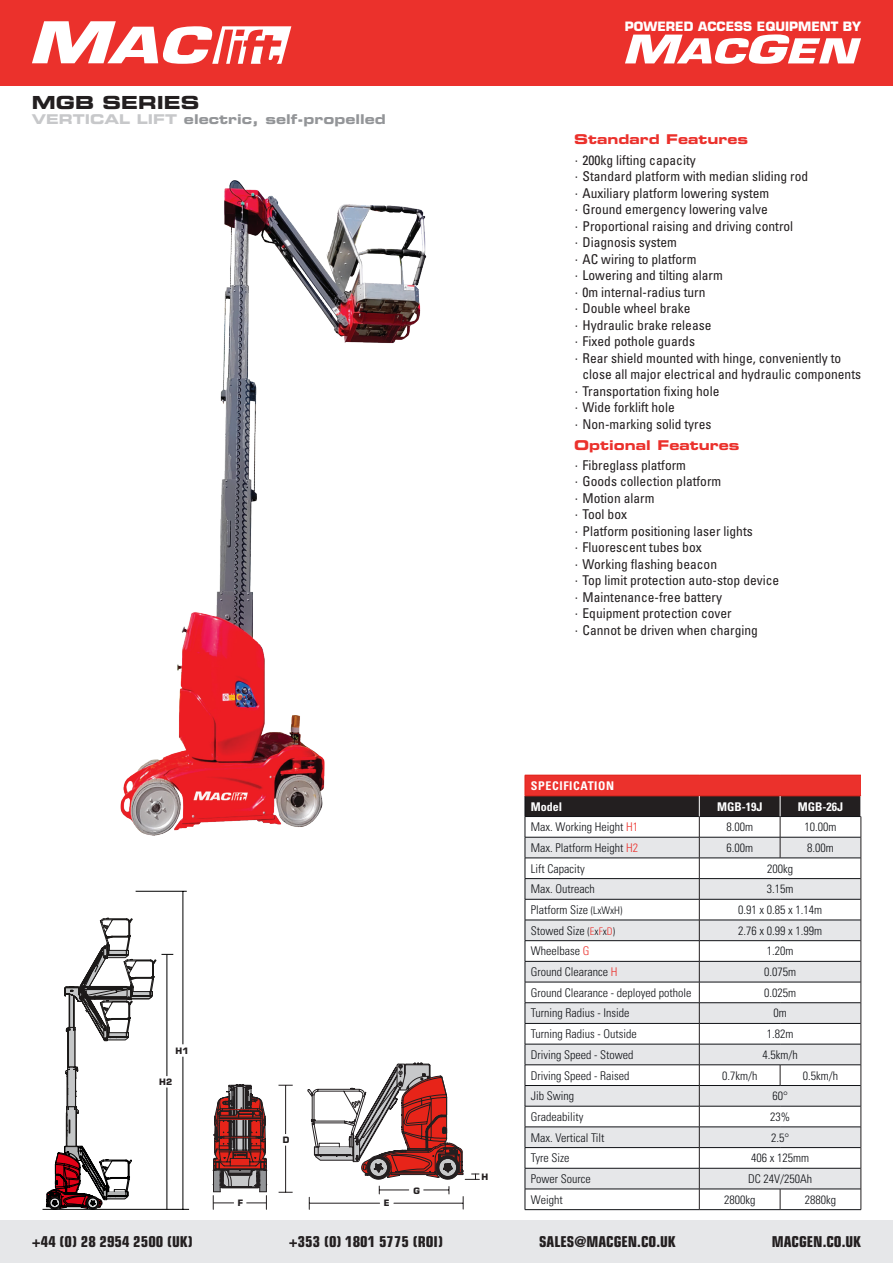
<style>
.page{position:relative;width:893px;height:1263px;background:#fff}
.page>*{position:absolute;margin:0;border:0;box-sizing:border-box;transform-origin:0 0}
.Series_Heading{font:18px "Eurostile LT Std Bold Ex 2";color:#231f20}
.t1{font:700 condensed 15px "Eurostile LT Std";color:#231f20}
.t2{font:condensed 13.5px/16.5px "Univers LT Std";color:#231f20}
.Series_Description{font:13.5px "Eurostile LT Std Bold Ex 2";color:#939598}
.Features_Heading{font:13.5px "Eurostile LT Std Bold Ex 2";color:#eb312c}
.t3{font:700 12.6px "Eurostile LT Std";color:#fff}
.t4{font:300 condensed 12px "Univers LT Std";color:#101216}
.t5{font:700 condensed 12px "Univers LT Std";color:#fff}
.t6{font:700 condensed 12px "Univers LT Std";letter-spacing:.05em;color:#fff}
.t7{font:700 8.55px "Eurostile LT Std";color:#231f20}
.s1{color:#c7c8ca}
.s2{font-family:"Eurostile LT Std";font-stretch:normal}
.s3{color:#eb312c}
.s4{font-size:10.5px}
.s5{font-size:10.5px;color:#eb312c}
</style>
<div class="page">
<div style="left:0;top:0;width:893px;height:85px;background:#eb312c"></div>
<div style="left:0;top:1220px;width:893px;height:43px;background:#e6e7e9"></div>
<svg style="left:32px;top:21px;width:259px;height:43px"></svg>
<svg style="left:625px;top:34px;width:236px;height:30px"></svg>
<img style="left:0;top:85px;width:559px;height:782px">
<hr style="left:525px;top:1209px;width:174px;height:1px;background:#101216">
<hr style="left:699px;top:1209px;width:81px;height:1px;background:#101216">
<hr style="left:780px;top:1209px;width:81px;height:1px;background:#101216">
<svg style="left:525px;top:775px;width:337px;height:434px"></svg>
<hr style="left:136px;top:891px;width:51px;height:1px;background:#000">
<hr style="left:43px;top:1209px;width:146px;height:1px;background:#000">
<hr style="left:182px;top:1057px;width:1px;height:152px;background:#000">
<hr style="left:182px;top:891px;width:1px;height:153px;background:#000">
<svg style="left:46px;top:918px;width:127px;height:292px"></svg>
<svg style="left:279px;top:1192px;width:14px;height:1px"></svg>
<svg style="left:278px;top:1085px;width:15px;height:1px"></svg>
<hr style="left:285px;top:1085px;width:1px;height:49px;background:#231f20">
<hr style="left:285px;top:1145px;width:1px;height:47px;background:#231f20">
<svg style="left:213px;top:1084px;width:54px;height:125px"></svg>
<svg style="left:463px;top:1196px;width:1px;height:13px"></svg>
<svg style="left:309px;top:1197px;width:1px;height:12px"></svg>
<hr style="left:310px;top:1203px;width:70px;height:1px;background:#231f20">
<svg style="left:379px;top:1186px;width:30px;height:8px"></svg>
<svg style="left:424px;top:1186px;width:25px;height:8px"></svg>
<hr style="left:394px;top:1203px;width:69px;height:1px;background:#231f20">
<svg style="left:307px;top:1063px;width:172px;height:117px"></svg>
<p class="Series_Heading" style="left:32px;top:90px;width:169px">MGB SERIES</p>
<p class="Series_Description" style="left:32px;top:109px;width:355px"><span class="s1">VERTICAL LIFT</span> electric, self-propelled</p>
<p class="t7" style="left:176px;top:1045px;width:14px">H1</p>
<p class="t7" style="left:159px;top:1077px;width:14px">H2</p>
<p class="t7" style="left:238px;top:1197px;width:7px">F</p>
<p class="t7" style="left:283px;top:1134px;width:8px">D</p>
<p class="t7" style="left:384px;top:1198px;width:7px">E</p>
<p class="t7" style="left:414px;top:1185px;width:8px">G</p>
<p class="t3" style="left:625px;top:18px;width:238px">POWERED ACCESS EQUIPMENT BY</p>
<p class="Features_Heading" style="left:574px;top:130px;width:176px">Standard Features</p>
<p class="t2" style="left:574px;top:151px;width:123px"><span class="s2">·</span> 200kg lifting capacity</p>
<p class="t2" style="left:574px;top:168px;width:236px"><span class="s2">·</span> Standard platform with median sliding rod</p>
<p class="t2" style="left:574px;top:184px;width:197px"><span class="s2">·</span> Auxiliary platform lowering system</p>
<p class="t2" style="left:574px;top:201px;width:195px"><span class="s2">·</span> Ground emergency lowering valve</p>
<p class="t2" style="left:574px;top:217px;width:221px"><span class="s2">·</span> Proportional raising and driving control</p>
<p class="t2" style="left:574px;top:234px;width:104px"><span class="s2">·</span> Diagnosis system</p>
<p class="t2" style="left:574px;top:250px;width:124px"><span class="s2">·</span> AC wiring to platform</p>
<p class="t2" style="left:574px;top:267px;width:150px"><span class="s2">·</span> Lowering and tilting alarm</p>
<p class="t2" style="left:574px;top:283px;width:133px"><span class="s2">·</span> 0m internal-radius turn</p>
<p class="t2" style="left:574px;top:300px;width:118px"><span class="s2">·</span> Double wheel brake</p>
<p class="t2" style="left:574px;top:316px;width:139px"><span class="s2">·</span> Hydraulic brake release</p>
<p class="t2" style="left:574px;top:333px;width:122px"><span class="s2">·</span> Fixed pothole guards</p>
<p class="t2" style="left:583px;top:349px;width:280px;text-indent:-9px"><span class="s2">·</span> Rear shield mounted with hinge, conveniently to close all major electrical and hydraulic components</p>
<p class="t2" style="left:574px;top:382px;width:147px"><span class="s2">·</span> Transportation fixing hole</p>
<p class="t2" style="left:574px;top:399px;width:102px"><span class="s2">·</span> Wide forklift hole</p>
<p class="t2" style="left:574px;top:415px;width:139px"><span class="s2">·</span> Non-marking solid tyres</p>
<p class="t2" style="left:574px;top:457px;width:113px"><span class="s2">·</span> Fibreglass platform</p>
<p class="t2" style="left:574px;top:473px;width:149px"><span class="s2">·</span> Goods collection platform</p>
<p class="t2" style="left:574px;top:490px;width:82px"><span class="s2">·</span> Motion alarm</p>
<p class="t2" style="left:574px;top:506px;width:55px"><span class="s2">·</span> Tool box</p>
<p class="t2" style="left:574px;top:523px;width:180px"><span class="s2">·</span> Platform positioning laser lights</p>
<p class="t2" style="left:574px;top:539px;width:129px"><span class="s2">·</span> Fluorescent tubes box</p>
<p class="t2" style="left:574px;top:556px;width:145px"><span class="s2">·</span> Working flashing beacon</p>
<p class="t2" style="left:574px;top:572px;width:207px"><span class="s2">·</span> Top limit protection auto-stop device</p>
<p class="t2" style="left:574px;top:589px;width:149px"><span class="s2">·</span> Maintenance-free battery</p>
<p class="t2" style="left:574px;top:605px;width:159px"><span class="s2">·</span> Equipment protection cover</p>
<p class="t2" style="left:574px;top:622px;width:185px"><span class="s2">·</span> Cannot be driven when charging</p>
<p class="Features_Heading" style="left:574px;top:435px;width:167px">Optional Features</p>
<p class="t7" style="left:482px;top:1171px;width:8px">H</p>
<p class="t6" style="left:531px;top:778px;width:85px">SPECIFICATION</p>
<p class="t5" style="left:531px;top:799px;width:33px">Model</p>
<p class="t5" style="left:717px;top:799px;width:47px">MGB-19J</p>
<p class="t5" style="left:798px;top:799px;width:47px">MGB-26J</p>
<p class="t4" style="left:531px;top:820px;width:109px">Max. Working Height <span class="s3">H1</span></p>
<p class="t4" style="left:726px;top:820px;width:28px">8.00m</p>
<p class="t4" style="left:804px;top:820px;width:33px">10.00m</p>
<p class="t4" style="left:531px;top:840px;width:109px">Max. Platform Height <span class="s3">H2</span></p>
<p class="t4" style="left:726px;top:840px;width:28px">6.00m</p>
<p class="t4" style="left:807px;top:840px;width:28px">8.00m</p>
<p class="t4" style="left:531px;top:861px;width:55px">Lift Capacity</p>
<p class="t4" style="left:767px;top:861px;width:27px">200kg</p>
<p class="t4" style="left:531px;top:882px;width:65px">Max. Outreach</p>
<p class="t4" style="left:767px;top:882px;width:28px">3.15m</p>
<p class="t4" style="left:531px;top:902px;width:93px">Platform Size <span class="s4">(LxWxH)</span></p>
<p class="t4" style="left:738px;top:902px;width:85px">0.91 x 0.85 x 1.14m</p>
<p class="t4" style="left:531px;top:923px;width:86px">Stowed Size <span class="s4">(</span><span class="s5">E</span><span class="s4">x</span><span class="s5">F</span><span class="s4">x</span><span class="s5">D</span><span class="s4">)</span></p>
<p class="t4" style="left:738px;top:923px;width:85px">2.76 x 0.99 x 1.99m</p>
<p class="t4" style="left:531px;top:944px;width:60px">Wheelbase <span class="s3">G</span></p>
<p class="t4" style="left:767px;top:944px;width:28px">1.20m</p>
<p class="t4" style="left:531px;top:964px;width:88px">Ground Clearance <span class="s3">H</span></p>
<p class="t4" style="left:764px;top:964px;width:33px">0.075m</p>
<p class="t4" style="left:531px;top:985px;width:162px">Ground Clearance - deployed pothole</p>
<p class="t4" style="left:764px;top:985px;width:33px">0.025m</p>
<p class="t4" style="left:531px;top:1006px;width:100px">Turning Radius - Inside</p>
<p class="t4" style="left:773px;top:1006px;width:15px">0m</p>
<p class="t4" style="left:531px;top:1027px;width:107px">Turning Radius - Outside</p>
<p class="t4" style="left:767px;top:1027px;width:28px">1.82m</p>
<p class="t4" style="left:531px;top:1047px;width:104px">Driving Speed - Stowed</p>
<p class="t4" style="left:762px;top:1047px;width:37px">4.5km/h</p>
<p class="t4" style="left:531px;top:1068px;width:100px">Driving Speed - Raised</p>
<p class="t4" style="left:722px;top:1068px;width:37px">0.7km/h</p>
<p class="t4" style="left:803px;top:1068px;width:37px">0.5km/h</p>
<p class="t4" style="left:531px;top:1089px;width:45px">Jib Swing</p>
<p class="t4" style="left:772px;top:1089px;width:17px">60°</p>
<p class="t4" style="left:531px;top:1109px;width:54px">Gradeability</p>
<p class="t4" style="left:770px;top:1109px;width:21px">23%</p>
<p class="t4" style="left:531px;top:1130px;width:75px">Max. Vertical Tilt</p>
<p class="t4" style="left:771px;top:1130px;width:20px">2.5°</p>
<p class="t4" style="left:531px;top:1151px;width:40px">Tyre Size</p>
<p class="t4" style="left:751px;top:1151px;width:59px">406 x 125mm</p>
<p class="t4" style="left:531px;top:1171px;width:61px">Power Source</p>
<p class="t4" style="left:748px;top:1171px;width:65px">DC 24V/250Ah</p>
<p class="t4" style="left:531px;top:1192px;width:33px">Weight</p>
<p class="t4" style="left:724px;top:1192px;width:33px">2800kg</p>
<p class="t4" style="left:805px;top:1192px;width:33px">2880kg</p>
<p class="t1" style="left:32px;top:1233px;width:162px">+44 (0) 28 2954 2500 (UK)</p>
<p class="t1" style="left:289px;top:1233px;width:156px">+353 (0) 1801 5775 (ROI)</p>
<p class="t1" style="left:539px;top:1233px;width:138px">SALES@MACGEN.CO.UK</p>
<p class="t1" style="left:772px;top:1233px;width:91px">MACGEN.CO.UK</p>
</div>
